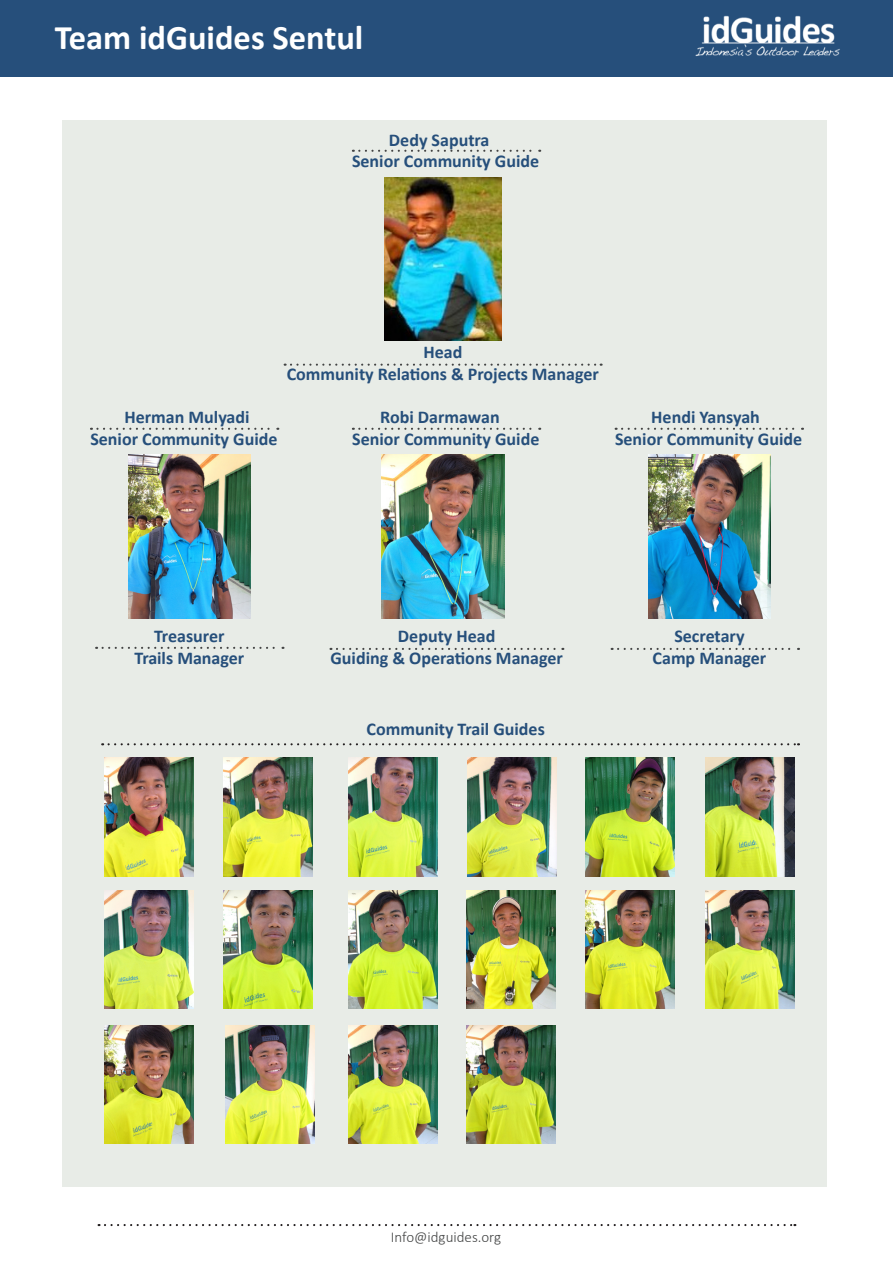
<style>
.page{position:relative;width:893px;height:1263px;background:#fff}
.page>*{position:absolute;margin:0;border:0;box-sizing:border-box;transform-origin:0 0}
.t1{font:700 34.5px "Calibri";color:#fff}
.t2{font:700 18px "Calibri";color:#264f7b}
.t3{font:300 15px "Calibri";color:#434444}
</style>
<div class="page">
<div style="left:62px;top:120px;width:764px;height:1066px;background:#e8ece7"></div>
<img style="left:128px;top:455px;width:123px;height:163px">
<img style="left:382px;top:455px;width:122px;height:163px">
<img style="left:648px;top:455px;width:122px;height:163px">
<img style="left:384px;top:177px;width:117px;height:163px">
<img style="left:104px;top:758px;width:89px;height:118px">
<img style="left:224px;top:758px;width:89px;height:118px">
<img style="left:348px;top:758px;width:89px;height:118px">
<img style="left:468px;top:758px;width:89px;height:118px">
<img style="left:586px;top:758px;width:89px;height:118px">
<img style="left:705px;top:758px;width:89px;height:118px">
<img style="left:104px;top:890px;width:89px;height:119px">
<img style="left:224px;top:890px;width:89px;height:119px">
<img style="left:348px;top:890px;width:89px;height:119px">
<img style="left:467px;top:890px;width:89px;height:119px">
<img style="left:586px;top:890px;width:89px;height:119px">
<img style="left:705px;top:890px;width:89px;height:119px">
<img style="left:104px;top:1025px;width:89px;height:119px">
<img style="left:226px;top:1025px;width:89px;height:119px">
<img style="left:348px;top:1025px;width:89px;height:119px">
<img style="left:467px;top:1025px;width:89px;height:119px">
<svg style="left:99px;top:1224px;width:696px;height:2px"></svg>
<svg style="left:91px;top:428px;width:187px;height:2px"></svg>
<svg style="left:353px;top:428px;width:187px;height:2px"></svg>
<svg style="left:616px;top:428px;width:187px;height:2px"></svg>
<svg style="left:353px;top:150px;width:187px;height:2px"></svg>
<div style="left:0;top:0;width:892px;height:77px;background:#264f7b"></div>
<img style="left:695px;top:15px;width:145px;height:41px">
<svg style="left:109px;top:743px;width:690px;height:2px"></svg>
<svg style="left:103px;top:647px;width:180px;height:2px"></svg>
<svg style="left:337px;top:648px;width:226px;height:2px"></svg>
<svg style="left:612px;top:648px;width:187px;height:2px"></svg>
<svg style="left:285px;top:364px;width:317px;height:2px"></svg>
<p class="t1" style="left:55px;top:16px;width:310px">Team idGuides Sentul</p>
<p class="t2" style="left:389px;top:128px;width:102px">Dedy Saputra</p>
<p class="t2" style="left:352px;top:150px;width:189px">Senior Community Guide</p>
<p class="t2" style="left:423px;top:341px;width:40px">Head</p>
<p class="t2" style="left:287px;top:363px;width:314px">Community Relations &amp; Projects Manager</p>
<p class="t2" style="left:124px;top:406px;width:127px">Herman Mulyadi</p>
<p class="t2" style="left:90px;top:427px;width:189px">Senior Community Guide</p>
<p class="t2" style="left:380px;top:406px;width:121px">Robi Darmawan</p>
<p class="t2" style="left:352px;top:427px;width:189px">Senior Community Guide</p>
<p class="t2" style="left:651px;top:406px;width:110px">Hendi Yansyah</p>
<p class="t2" style="left:615px;top:427px;width:189px">Senior Community Guide</p>
<p class="t2" style="left:154px;top:625px;width:72px">Treasurer</p>
<p class="t2" style="left:134px;top:647px;width:111px">Trails Manager</p>
<p class="t2" style="left:398px;top:625px;width:99px">Deputy Head</p>
<p class="t2" style="left:330px;top:647px;width:234px">Guiding &amp; Operations Manager</p>
<p class="t2" style="left:367px;top:718px;width:180px">Community Trail Guides</p>
<p class="t2" style="left:674px;top:625px;width:72px">Secretary</p>
<p class="t2" style="left:653px;top:647px;width:115px">Camp Manager</p>
<p class="t3" style="left:391px;top:1227px;width:112px">Info@idguides.org</p>
</div>
